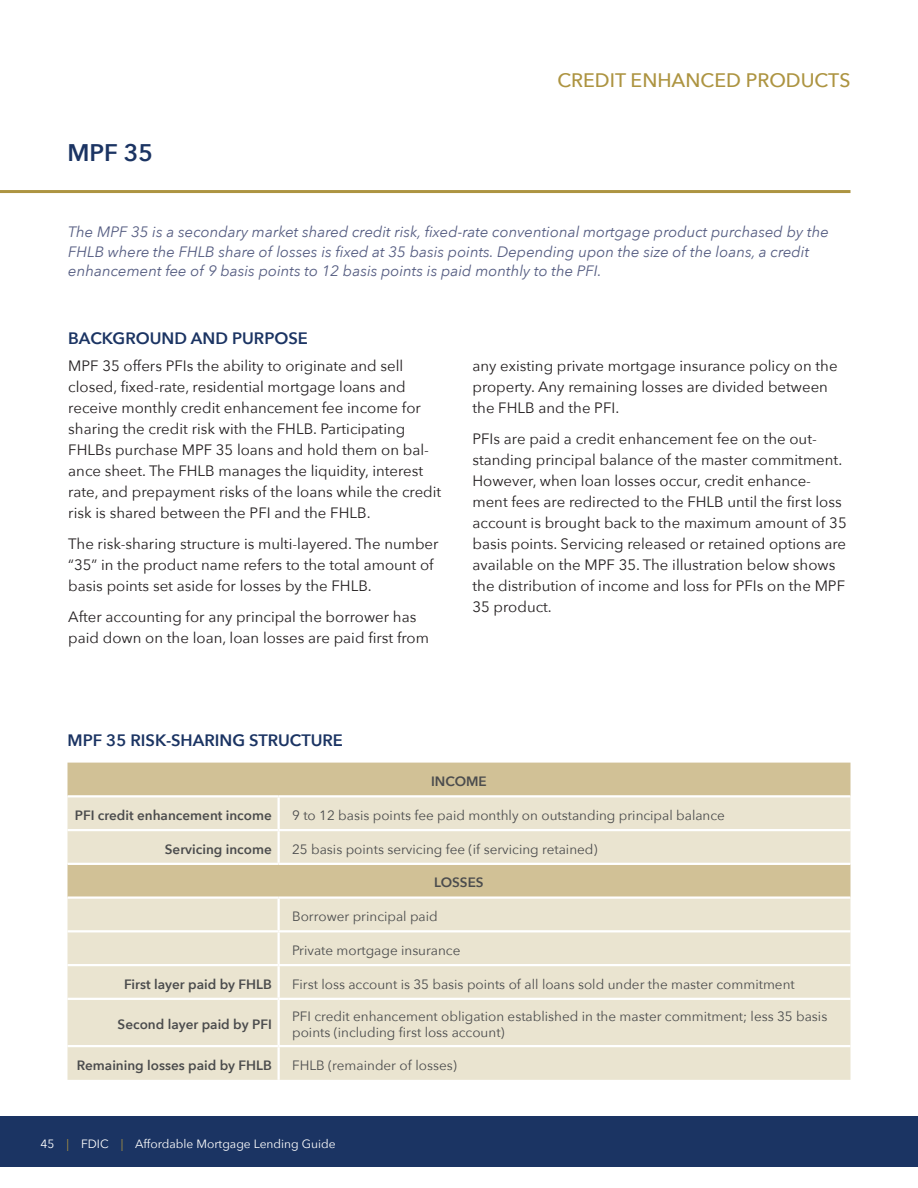
<style>
.page{position:relative;width:918px;height:1188px;background:#fff}
.page>*{position:absolute;margin:0;border:0;box-sizing:border-box;transform-origin:0 0}
.Section_Header{font:600 24px "Avenir Next";color:#1b3463}
.Program_Name{font:500 19.5px "Avenir Next";color:#ad9441}
.Subhead_1{font:600 16.5px "Avenir Next";color:#1b3463}
.Body_Copy{font:15px/21px "Avenir Next";color:#231f20}
.Section_Intro_Body{font:italic 15px/19.5px "Avenir Next";color:#555d82}
.Table_Body{font:13.5px/16.2px "Avenir Next";color:#4b4c4d}
.Table_Col_Headers{font:600 13.5px "Avenir Next";color:#4b4c4d}
.Table_Headers{font:600 13.5px "Avenir Next";color:#4b4c4d}
.t1{font:12px "Avenir Next";color:#fff}
.s1{color:#ad9441}
</style>
<div class="page">
<div style="left:0;top:1116px;width:918px;height:51px;background:#1b3463"></div>
<hr style="left:0;top:190px;width:851px;height:3px;background:#ad9441">
<div style="left:68px;top:763px;width:782px;height:32px;background:#d1c196"></div>
<svg style="left:68px;top:797px;width:782px;height:283px;fill:#eae4d0"></svg>
<hr style="left:278px;top:797px;width:2px;height:32px;background:#fff">
<hr style="left:68px;top:829px;width:211px;height:2px;background:#fff">
<hr style="left:279px;top:829px;width:571px;height:2px;background:#fff">
<hr style="left:278px;top:831px;width:2px;height:32px;background:#fff">
<hr style="left:68px;top:863px;width:211px;height:2px;background:#fff">
<hr style="left:279px;top:863px;width:571px;height:2px;background:#fff">
<hr style="left:68px;top:896px;width:211px;height:3px;background:#fff">
<hr style="left:279px;top:896px;width:571px;height:3px;background:#fff">
<hr style="left:278px;top:899px;width:2px;height:31px;background:#fff">
<hr style="left:68px;top:930px;width:211px;height:2px;background:#fff">
<hr style="left:279px;top:930px;width:571px;height:2px;background:#fff">
<hr style="left:278px;top:932px;width:2px;height:32px;background:#fff">
<hr style="left:68px;top:964px;width:211px;height:2px;background:#fff">
<hr style="left:279px;top:964px;width:571px;height:2px;background:#fff">
<hr style="left:278px;top:966px;width:2px;height:32px;background:#fff">
<hr style="left:68px;top:998px;width:211px;height:2px;background:#fff">
<hr style="left:279px;top:998px;width:571px;height:2px;background:#fff">
<hr style="left:278px;top:1000px;width:2px;height:45px;background:#fff">
<hr style="left:68px;top:1045px;width:211px;height:2px;background:#fff">
<hr style="left:279px;top:1045px;width:571px;height:2px;background:#fff">
<hr style="left:278px;top:1047px;width:2px;height:33px;background:#fff">
<p class="Section_Header" style="left:68px;top:132px;width:87px">MPF 35</p>
<p class="Program_Name" style="left:557px;top:64px;width:295px">CREDIT ENHANCED PRODUCTS</p>
<p class="Section_Intro_Body" style="left:68px;top:221px;width:762px">The MPF 35 is a secondary market shared credit risk, fixed-rate conventional mortgage product purchased by the<br>FHLB where the FHLB share of losses is fixed at 35 basis points. Depending upon the size of the loans, a credit enhancement fee of 9 basis points to 12 basis points is paid monthly to the PFI.</p>
<p class="Subhead_1" style="left:68px;top:324px;width:241px">BACKGROUND AND PURPOSE</p>
<p class="Body_Copy" style="left:68px;top:355px;width:375px">MPF 35 offers PFIs the ability to originate and sell closed, fixed-rate, residential mortgage loans and receive monthly credit enhancement fee income for sharing the credit risk with the FHLB. Participating FHLBs purchase MPF 35 loans and hold them on bal&shy;ance sheet. The FHLB manages the liquidity, interest rate, and prepayment risks of the loans while the credit risk is shared between the PFI and the FHLB.</p>
<p class="Body_Copy" style="left:68px;top:533px;width:372px">The risk-sharing structure is multi-layered. The number “35” in the product name refers to the total amount of basis points set aside for losses by the FHLB.</p>
<p class="Body_Copy" style="left:68px;top:606px;width:362px">After accounting for any principal the borrower has paid down on the loan, loan losses are paid first from</p>
<p class="Body_Copy" style="left:472px;top:355px;width:367px">any existing private mortgage insurance policy on the property. Any remaining losses are divided between the FHLB and the PFI.</p>
<p class="Body_Copy" style="left:472px;top:428px;width:376px">PFIs are paid a credit enhancement fee on the out&shy;standing principal balance of the master commitment.<br>However, when loan losses occur, credit enhance&shy;ment fees are redirected to the FHLB until the first loss account is brought back to the maximum amount of 35 basis points. Servicing released or retained options are available on the MPF 35. The illustration below shows the distribution of income and loss for PFIs on the MPF 35 product.</p>
<p class="Subhead_1" style="left:68px;top:726px;width:277px">MPF 35 RISK-SHARING STRUCTURE</p>
<p class="Table_Headers" style="left:431px;top:769px;width:57px">INCOME</p>
<p class="Table_Col_Headers" style="left:75px;top:804px;width:199px">PFI credit enhancement income</p>
<p class="Table_Body" style="left:292px;top:807px;width:434px">9 to 12 basis points fee paid monthly on outstanding principal balance</p>
<p class="Table_Col_Headers" style="left:165px;top:837px;width:108px">Servicing income</p>
<p class="Table_Body" style="left:292px;top:840px;width:307px">25 basis points servicing fee (if servicing retained)</p>
<p class="Table_Headers" style="left:434px;top:871px;width:51px">LOSSES</p>
<p class="Table_Body" style="left:292px;top:908px;width:147px">Borrower principal paid</p>
<p class="Table_Body" style="left:292px;top:942px;width:170px">Private mortgage insurance</p>
<p class="Table_Col_Headers" style="left:124px;top:972px;width:149px">First layer paid by FHLB</p>
<p class="Table_Body" style="left:292px;top:975px;width:504px">First loss account is 35 basis points of all loans sold under the master commitment</p>
<p class="Table_Col_Headers" style="left:118px;top:1013px;width:156px">Second layer paid by PFI</p>
<p class="Table_Body" style="left:292px;top:1008px;width:537px">PFI credit enhancement obligation established in the master commitment; less 35 basis points (including first loss account)</p>
<p class="Table_Col_Headers" style="left:77px;top:1054px;width:197px">Remaining losses paid by FHLB</p>
<p class="Table_Body" style="left:292px;top:1057px;width:166px">FHLB (remainder of losses)</p>
<p class="t1" style="left:40px;top:1133px;width:297px">45 <span class="s1">|</span> FDIC <span class="s1">|</span> Affordable Mortgage Lending Guide</p>
</div>
